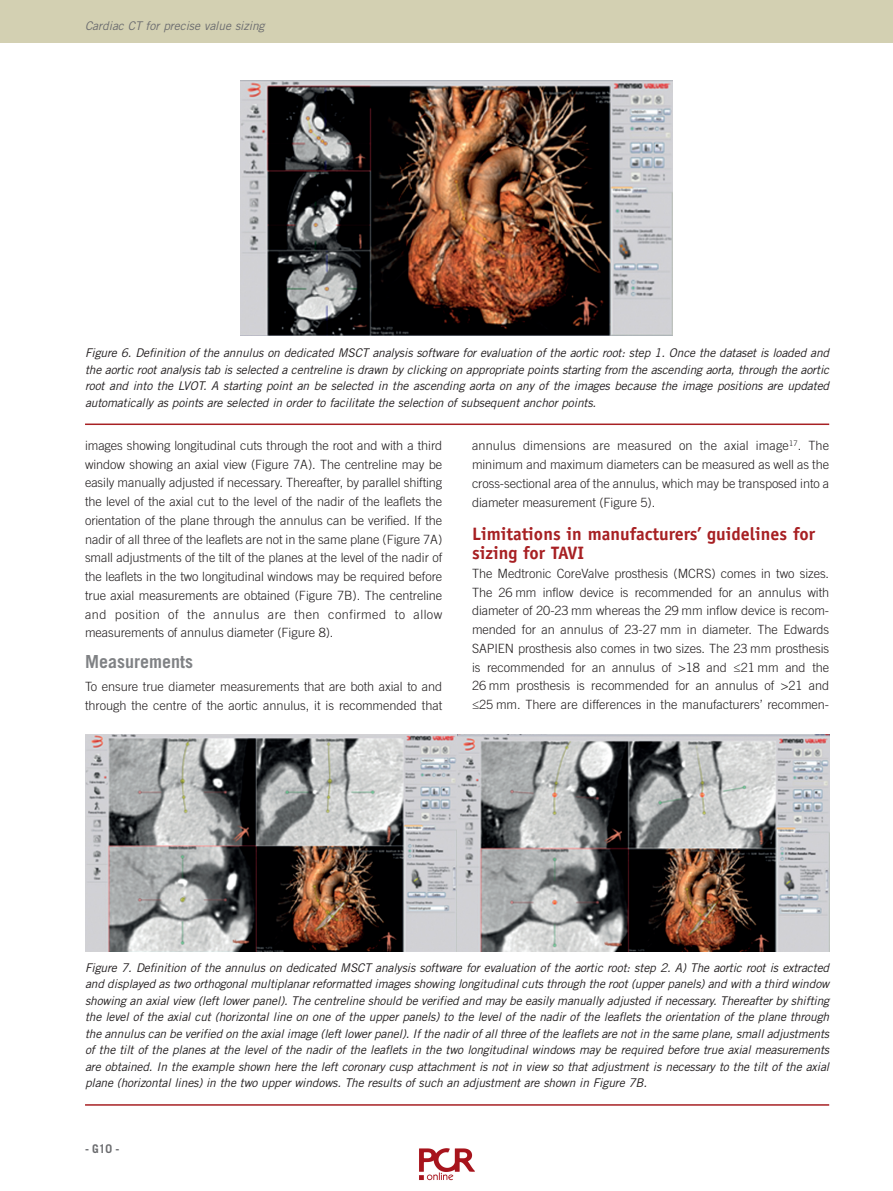
<style>
.page{position:relative;width:893px;height:1191px;background:#fff}
.page>*{position:absolute;margin:0;border:0;box-sizing:border-box;transform-origin:0 0}
.t1{font:700 18px/18.8px "Officina Sans Std";color:#a72023}
.t2{font:700 18px "Trade Gothic LT Std";color:#808285}
.t3{font:300 12.75px/18.8px "Trade Gothic LT Std";letter-spacing:-.005em;color:#231f20;text-align:justify}
.t4{font:italic 12px/16.5px "Trade Gothic LT Std";letter-spacing:-.01em;color:#231f20;text-align:justify}
.t5{font:italic 12px "Trade Gothic LT Std";letter-spacing:-.005em;color:#6c6d70}
.t6{font:700 12px "Trade Gothic LT Std";color:#6c6d70}
</style>
<div class="page">
<div style="left:0;top:0;width:893px;height:43px;background:#d3d0b2"></div>
<img style="left:241px;top:81px;width:432px;height:254px">
<hr style="left:85px;top:423px;width:744px;height:2px;background:#a72023">
<img style="left:85px;top:735px;width:744px;height:216px">
<hr style="left:85px;top:1104px;width:744px;height:1px;background:#a72023">
<img style="left:419px;top:1148px;width:56px;height:33px">
<p class="t5" style="left:85px;top:21px;width:181px">Cardiac CT for precise value sizing</p>
<p class="t4" style="left:85px;top:345px;width:746px">Figure 6. Definition of the annulus on dedicated MSCT analysis software for evaluation of the aortic root: step 1. Once the dataset is loaded and the aortic root analysis tab is selected a centreline is drawn by clicking on appropriate points starting from the ascending aorta, through the aortic root and into the LVOT. A starting point an be selected in the ascending aorta on any of the images because the image positions are updated automatically as points are selected in order to facilitate the selection of subsequent anchor points.</p>
<p class="t3" style="left:85px;top:437px;width:359px">images showing longitudinal cuts through the root and with a third window showing an axial view (Figure 7A). The centreline may be easily manually adjusted if necessary. Thereafter, by parallel shifting the level of the axial cut to the level of the nadir of the leaflets the orientation of the plane through the annulus can be verified. If the nadir of all three of the leaflets are not in the same plane (Figure 7A) small adjustments of the tilt of the planes at the level of the nadir of the leaflets in the two longitudinal windows may be required before true axial measurements are obtained (Figure 7B). The centreline and position of the annulus are then confirmed to allow measurements of annulus diameter (Figure 8).</p>
<h1 class="t2" style="left:85px;top:655px;width:109px">Measurements</h1>
<p class="t3" style="left:85px;top:678px;width:359px">To ensure true diameter measurements that are both axial to and through the centre of the aortic annulus, it is recommended that</p>
<p class="t3" style="left:472px;top:437px;width:359px">annulus dimensions are measured on the axial image<sup>17</sup>. The minimum and maximum diameters can be measured as well as the cross-sectional area of the annulus, which may be transposed into a diameter measurement (Figure 5).</p>
<h1 class="t1" style="left:472px;top:526px;width:345px">Limitations in manufacturers’ guidelines for sizing for TAVI</h1>
<p class="t3" style="left:472px;top:565px;width:359px">The Medtronic CoreValve prosthesis (MCRS) comes in two sizes.<br>The 26 mm inflow device is recommended for an annulus with diameter of 20-23 mm whereas the 29 mm inflow device is recom&shy;mended for an annulus of 23-27 mm in diameter. The Edwards SAPIEN prosthesis also comes in two sizes. The 23 mm prosthesis is recommended for an annulus of &gt;18 and ≤21 mm and the 26 mm prosthesis is recommended for an annulus of &gt;21 and ≤25 mm. There are differences in the manufacturers’ recommen-</p>
<p class="t4" style="left:85px;top:960px;width:746px">Figure 7. Definition of the annulus on dedicated MSCT analysis software for evaluation of the aortic root: step 2. A) The aortic root is extracted and displayed as two orthogonal multiplanar reformatted images showing longitudinal cuts through the root (upper panels) and with a third window showing an axial view (left lower panel). The centreline should be verified and may be easily manually adjusted if necessary. Thereafter by shifting the level of the axial cut (horizontal line on one of the upper panels) to the level of the nadir of the leaflets the orientation of the plane through the annulus can be verified on the axial image (left lower panel). If the nadir of all three of the leaflets are not in the same plane, small adjustments of the tilt of the planes at the level of the nadir of the leaflets in the two longitudinal windows may be required before true axial measurements are obtained. In the example shown here the left coronary cusp attachment is not in view so that adjustment is necessary to the tilt of the axial plane (horizontal lines) in the two upper windows. The results of such an adjustment are shown in Figure 7B.</p>
<p class="t6" style="left:85px;top:1144px;width:36px">- G10 -</p>
</div>
